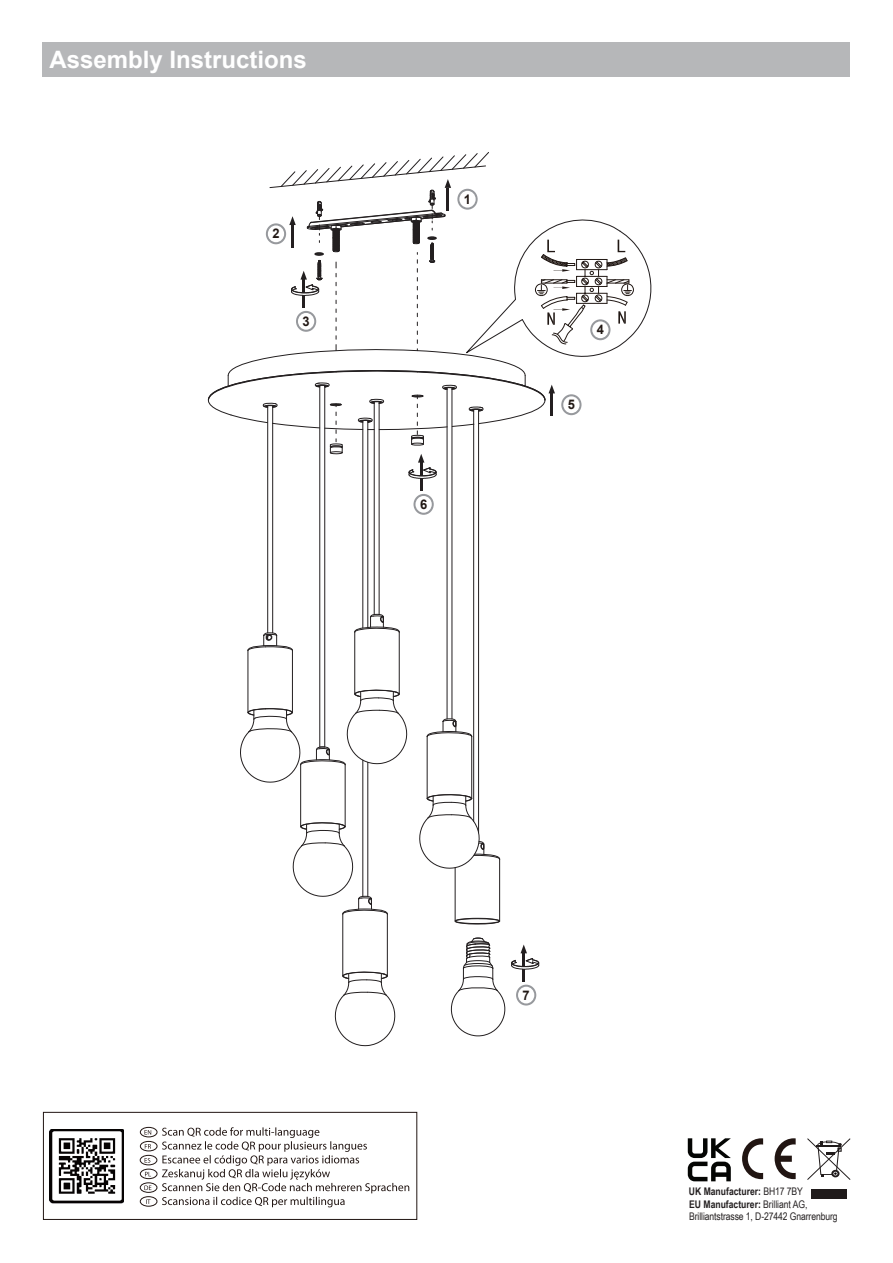
<style>
.page{position:relative;width:893px;height:1263px;background:#fff}
.page>*{position:absolute;margin:0;border:0;box-sizing:border-box;transform-origin:0 0}
.t1{font:700 24px "Arial";color:#fff}
.t2{font:700 13.35px "Arial";color:#211814}
.t3{font:10.5px/12px "Arial Narrow";letter-spacing:-.01em;color:#231f20}
.t4{font:700 10.5px "Arial Narrow";color:#231f20}
.s1{font-weight:400}
.s2{font-weight:700}
</style>
<div class="page">
<div style="left:43px;top:43px;width:807px;height:34px;background:#b6b7b9"></div>
<hr style="left:267px;top:406px;width:1px;height:227px;background:#231f20">
<hr style="left:272px;top:406px;width:1px;height:227px;background:#231f20">
<hr style="left:319px;top:385px;width:1px;height:362px;background:#231f20">
<hr style="left:324px;top:385px;width:1px;height:362px;background:#231f20">
<hr style="left:363px;top:420px;width:1px;height:208px;background:#231f20">
<hr style="left:363px;top:760px;width:1px;height:136px;background:#231f20">
<hr style="left:368px;top:420px;width:1px;height:207px;background:#231f20">
<hr style="left:368px;top:762px;width:1px;height:134px;background:#231f20">
<hr style="left:374px;top:402px;width:1px;height:212px;background:#231f20">
<hr style="left:379px;top:402px;width:1px;height:212px;background:#231f20">
<hr style="left:447px;top:388px;width:1px;height:331px;background:#231f20">
<hr style="left:452px;top:388px;width:1px;height:331px;background:#231f20">
<hr style="left:473px;top:409px;width:1px;height:412px;background:#231f20">
<hr style="left:478px;top:409px;width:1px;height:424px;background:#231f20">
<hr style="left:248px;top:651px;width:1px;height:61px;background:#231f20">
<hr style="left:292px;top:651px;width:1px;height:61px;background:#231f20">
<hr style="left:300px;top:765px;width:1px;height:62px;background:#231f20">
<hr style="left:345px;top:765px;width:1px;height:62px;background:#231f20">
<svg style="left:247px;top:632px;width:46px;height:21px"></svg>
<svg style="left:450px;top:937px;width:89px;height:99px"></svg>
<svg style="left:208px;top:152px;width:444px;height:363px"></svg>
<svg style="left:292px;top:822px;width:104px;height:224px"></svg>
<hr style="left:354px;top:632px;width:1px;height:62px;background:#231f20">
<hr style="left:399px;top:632px;width:1px;height:62px;background:#231f20">
<svg style="left:354px;top:614px;width:46px;height:20px"></svg>
<svg style="left:240px;top:689px;width:168px;height:94px"></svg>
<hr style="left:427px;top:737px;width:1px;height:61px;background:#231f20">
<hr style="left:471px;top:737px;width:1px;height:61px;background:#231f20">
<svg style="left:427px;top:718px;width:45px;height:19px"></svg>
<hr style="left:455px;top:868px;width:1px;height:53px;background:#231f20">
<hr style="left:499px;top:859px;width:1px;height:62px;background:#231f20">
<svg style="left:419px;top:794px;width:81px;height:75px"></svg>
<svg style="left:455px;top:918px;width:45px;height:6px"></svg>
<svg style="left:807px;top:1138px;width:43px;height:42px"></svg>
<div style="left:811px;top:1190px;width:36px;height:9px;background:#201b1b"></div>
<svg style="left:162px;top:1127px;width:247px;height:80px"></svg>
<div style="left:140px;top:1127px;width:17px;height:10px;border:1px solid #211512;border-radius:50%"></div>
<svg style="left:144px;top:1130px;width:7px;height:4px"></svg>
<div style="left:140px;top:1182px;width:17px;height:10px;border:1px solid #211512;border-radius:50%"></div>
<svg style="left:144px;top:1185px;width:7px;height:5px"></svg>
<div style="left:140px;top:1141px;width:17px;height:10px;border:1px solid #211512;border-radius:50%"></div>
<svg style="left:145px;top:1144px;width:6px;height:5px"></svg>
<div style="left:140px;top:1196px;width:17px;height:10px;border:1px solid #211512;border-radius:50%"></div>
<svg style="left:146px;top:1199px;width:5px;height:5px"></svg>
<div style="left:140px;top:1155px;width:17px;height:10px;border:1px solid #211512;border-radius:50%"></div>
<svg style="left:145px;top:1158px;width:5px;height:5px"></svg>
<div style="left:140px;top:1169px;width:17px;height:10px;border:1px solid #211512;border-radius:50%"></div>
<svg style="left:145px;top:1172px;width:6px;height:4px"></svg>
<div style="left:43px;top:1112px;width:374px;height:108px;border:1px solid #211512"></div>
<img style="left:50px;top:1129px;width:74px;height:75px">
<svg style="left:742px;top:1138px;width:21px;height:41px"></svg>
<svg style="left:775px;top:1138px;width:21px;height:41px"></svg>
<svg style="left:688px;top:1138px;width:43px;height:43px"></svg>
<h1 class="t1" style="left:50px;top:43px;width:259px">Assembly Instructions</h1>
<p class="t2" style="left:272px;top:225px;width:9px">2</p>
<p class="t2" style="left:303px;top:312px;width:9px">3</p>
<p class="t2" style="left:464px;top:190px;width:9px">1</p>
<p class="t2" style="left:420px;top:495px;width:9px">6</p>
<p class="t2" style="left:597px;top:321px;width:9px">4</p>
<p class="t2" style="left:568px;top:396px;width:9px">5</p>
<p class="t2" style="left:523px;top:986px;width:9px">7</p>
<p class="t4" style="left:689px;top:1184px;width:116px">UK Manufacturer: <span class="s1">BH17 7BY</span></p>
<p class="t3" style="left:689px;top:1198px;width:150px"><span class="s2">EU Manufacturer:</span> Brilliant AG,<br>Brilliantstrasse 1, D-27442 Gnarrenburg</p>
</div>
